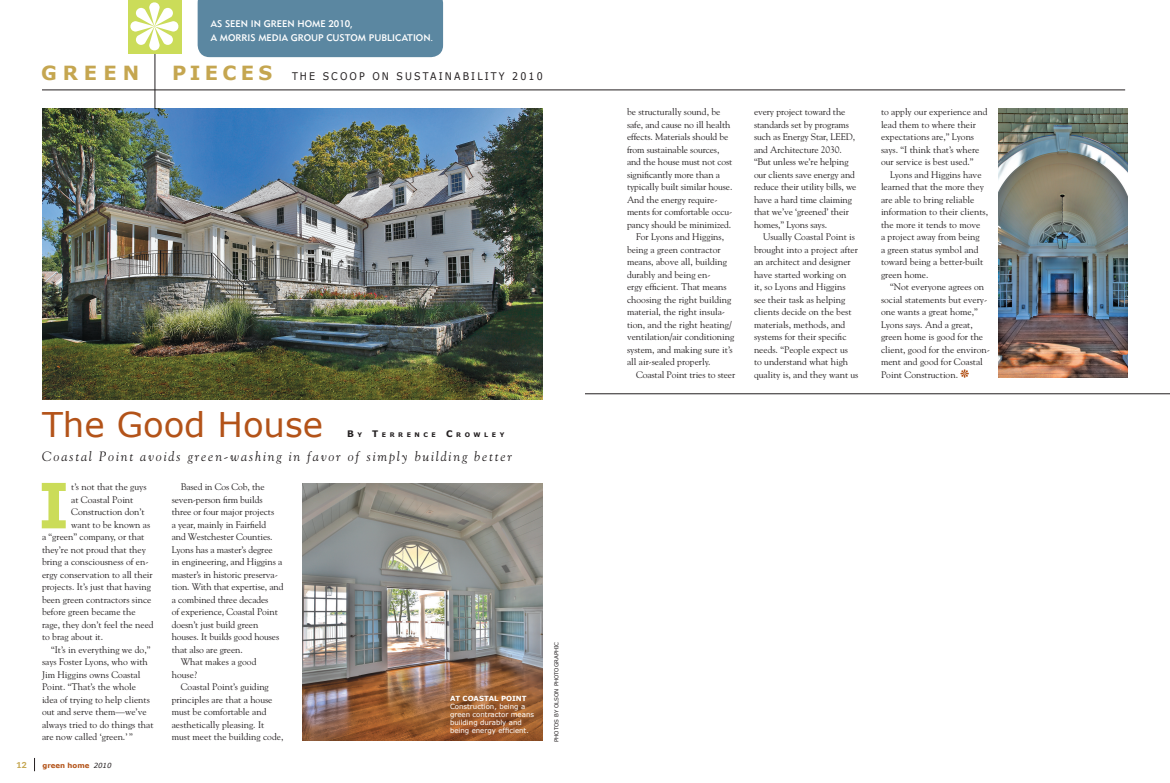
<style>
.page{position:relative;width:1170px;height:783px;background:#fff}
.page>*{position:absolute;margin:0;border:0;box-sizing:border-box;transform-origin:0 0}
.t1{font:700 62.5px "Verdana";color:#cbdc59;scale:.9 1}
.t2{font:34px "Verdana";color:#b35319}
.t3{font:700 19.5px "Verdana";letter-spacing:.225em;color:#c5a650}
.t4{font:italic 13.5px "Goudy";letter-spacing:.135em;color:#231f20}
.t5{font:10.5px "Verdana";letter-spacing:.225em;color:#231f20;scale:.9 1}
.t6{font:9.5px/12.5px "Goudy";color:#231f20}
.t7{font:9.5px "Geometric 415 BT Medium A";color:#fff}
.t8{font:800 8.5px "Caecilia";color:#c5a650}
.t9{font:7px/8px "Verdana";color:#fff}
.t10{font:700 7px "Verdana";color:#b35319}
.t11{font:700 6.3px "Verdana";letter-spacing:.565em;color:#231f20}
.t12{font:5.5px "Verdana";color:#231f20}
.s1{font-size:9px}
.s2{font-weight:700}
.s3{font-weight:400;font-style:italic;color:#231f20}
</style>
<div class="page">
<hr style="left:155px;top:53px;width:1px;height:62px;background:#231f20">
<div style="left:128px;top:0;width:54px;height:54px;background:#cbdc59"></div>
<svg style="left:130px;top:2px;width:49px;height:49px"></svg>
<svg style="left:960px;top:369px;width:9px;height:9px"></svg>
<hr style="left:42px;top:90px;width:1083px;height:1px;background:#231f20">
<hr style="left:585px;top:394px;width:585px;height:1px;background:#231f20">
<svg style="left:34px;top:758px;width:1px;height:13px"></svg>
<img style="left:42px;top:108px;width:501px;height:292px">
<img style="left:998px;top:108px;width:130px;height:270px">
<img style="left:302px;top:483px;width:240px;height:258px">
<div style="left:198px;top:0;width:245px;height:57px;background:#5b87a1"></div>
<p class="t7" style="left:211px;top:18px;width:144px">AS SEEN IN GREEN HOME 2010,</p>
<p class="t7" style="left:211px;top:32px;width:224px">A MORRIS MEDIA GROUP CUSTOM PUBLICATION.</p>
<p class="t3" style="left:41px;top:61px;width:100px">GREEN</p>
<p class="t3" style="left:172px;top:61px;width:102px">PIECES</p>
<p class="t5" style="left:292px;top:70px;width:280px">the scoop on sustainability 2010</p>
<p class="t2" style="left:42px;top:403px;width:283px">The Good House</p>
<p class="t11" style="left:347px;top:430px;width:159px"><span class="s1">B</span>Y <span class="s1">T</span>ERRENCE <span class="s1">C</span> ROWLEY</p>
<p class="t4" style="left:42px;top:448px;width:471px">Coastal Point avoids green-washing in favor of simply building better</p>
<p class="t1" style="left:38px;top:466px;width:28px">I</p>
<p class="t6" style="left:71px;top:481px;width:77px">t’s not that the guys</p>
<p class="t6" style="left:71px;top:493px;width:64px">at Coastal Point</p>
<p class="t6" style="left:71px;top:506px;width:75px">Construction don’t</p>
<p class="t6" style="left:71px;top:518px;width:81px">want to be known as</p>
<p class="t6" style="left:42px;top:531px;width:104px">a “green” company, or that</p>
<p class="t6" style="left:42px;top:543px;width:105px">they’re not proud that they</p>
<p class="t6" style="left:42px;top:556px;width:108px">bring a consciousness of en-</p>
<p class="t6" style="left:42px;top:568px;width:112px">ergy conservation to all their</p>
<p class="t6" style="left:42px;top:581px;width:110px">projects. It’s just that having</p>
<p class="t6" style="left:42px;top:593px;width:111px">been green contractors since</p>
<p class="t6" style="left:42px;top:606px;width:95px">before green became the</p>
<p class="t6" style="left:42px;top:618px;width:113px">rage, they don’t feel the need</p>
<p class="t6" style="left:42px;top:631px;width:63px">to brag about it.</p>
<p class="t6" style="left:42px;top:643px;width:113px;text-indent:9px">“It’s in everything we do,” says Foster Lyons, who with<br>Jim Higgins owns Coastal<br>Point. “That’s the whole idea of trying to help clients out and serve them—we’ve always tried to do things that are now called ‘green.’ ”</p>
<p class="t6" style="left:172px;top:481px;width:113px;text-indent:9px">Based in Cos Cob, the seven-person firm builds three or four major projects<br>a year, mainly in Fairfield<br>and Westchester Counties.<br>Lyons has a master’s degree<br>in engineering, and Higgins a master’s in historic preserva&shy;tion. With that expertise, and a combined three decades<br>of experience, Coastal Point doesn’t just build green houses. It builds good houses that also are green.</p>
<p class="t6" style="left:172px;top:656px;width:86px;text-indent:9px">What makes a good house?</p>
<p class="t6" style="left:172px;top:681px;width:113px;text-indent:9px">Coastal Point’s guiding principles are that a house must be comfortable and aesthetically pleasing. It must meet the building code,</p>
<p class="t9" style="left:450px;top:695px;width:86px"><span class="s2">AT COASTAL POINT<br></span>Construction, being a green contractor means building durably and being energy efficient.</p>
<p class="t8" style="left:17px;top:760px;width:12px">12</p>
<p class="t10" style="left:43px;top:761px;width:71px">GREEN HOME <span class="s3">2010</span></p>
<p class="t12" style="left:553px;top:742px;width:102px;rotate:-90deg">Photos by Olson Photographic</p>
<p class="t6" style="left:627px;top:105px;width:107px">be structurally sound, be safe, and cause no ill health effects. Materials should be from sustainable sources, and the house must not cost significantly more than a typically built similar house.<br>And the energy require&shy;ments for comfortable occu&shy;pancy should be minimized.</p>
<p class="t6" style="left:627px;top:230px;width:109px;text-indent:9px">For Lyons and Higgins, being a green contractor means, above all, building durably and being en-<br>ergy efficient. That means choosing the right building material, the right insula&shy;tion, and the right heating/ ventilation/air conditioning system, and making sure it’s all air-sealed properly.</p>
<p class="t6" style="left:636px;top:368px;width:101px">Coastal Point tries to steer</p>
<p class="t6" style="left:754px;top:105px;width:104px">every project toward the standards set by programs such as Energy Star, LEED, and Architecture 2030. “But unless we’re helping our clients save energy and reduce their utility bills, we have a hard time claiming that we’ve ‘greened’ their homes,” Lyons says.</p>
<p class="t6" style="left:754px;top:230px;width:106px;text-indent:9px">Usually Coastal Point is brought into a project after an architect and designer have started working on<br>it, so Lyons and Higgins see their task as helping clients decide on the best materials, methods, and systems for their specific needs. “People expect us<br>to understand what high quality is, and they want us</p>
<p class="t6" style="left:881px;top:105px;width:108px">to apply our experience and lead them to where their expectations are,” Lyons says. “I think that’s where our service is best used.”</p>
<p class="t6" style="left:881px;top:168px;width:109px;text-indent:9px">Lyons and Higgins have learned that the more they are able to bring reliable information to their clients, the more it tends to move<br>a project away from being<br>a green status symbol and toward being a better-built green home.</p>
<p class="t6" style="left:881px;top:280px;width:110px;text-indent:9px">“Not everyone agrees on social statements but every&shy;one wants a great home,”<br>Lyons says. And a great, green home is good for the client, good for the environ&shy;ment and good for Coastal<br>Point Construction.</p>
</div>
